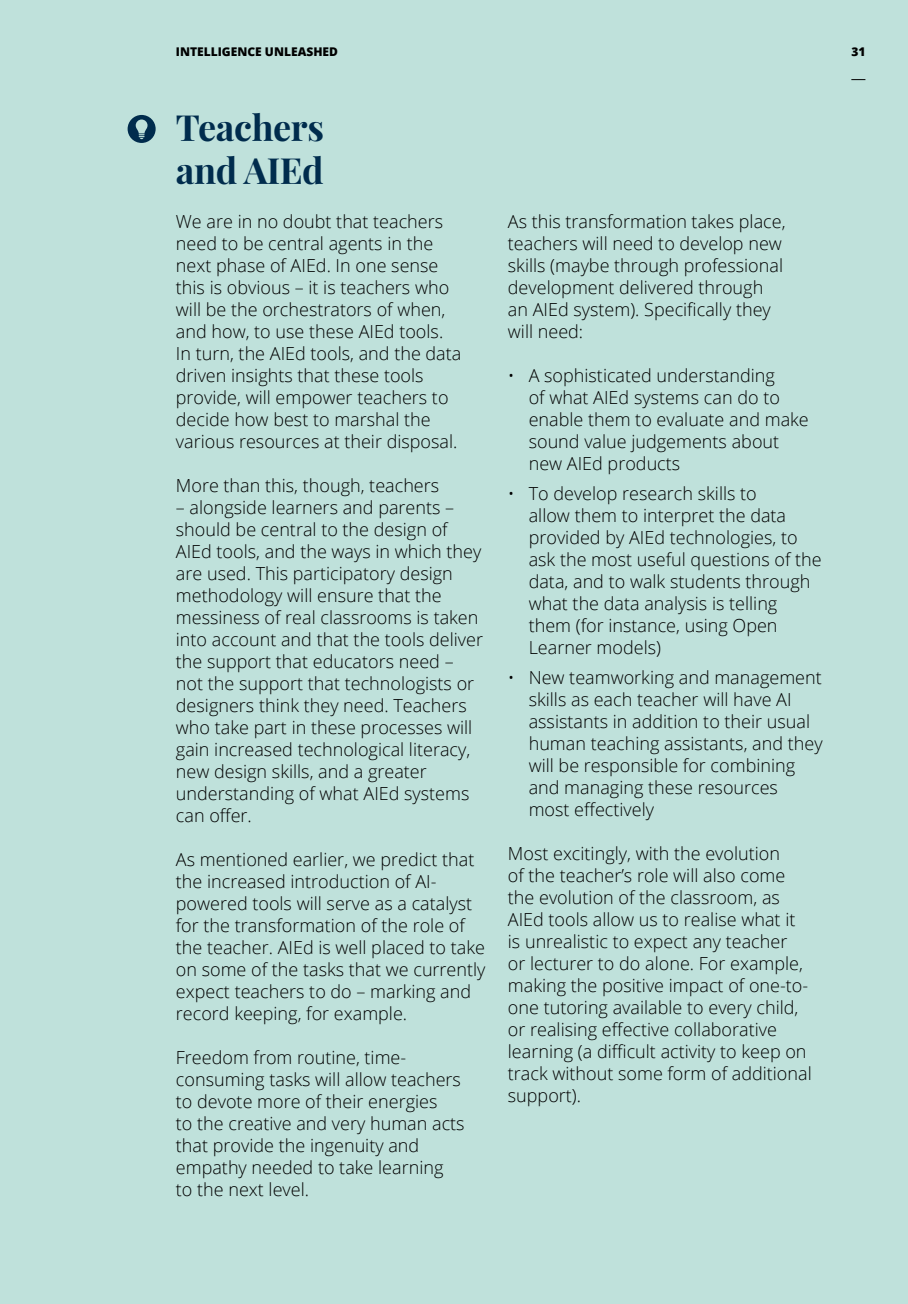
<style>
.page{position:relative;width:908px;height:1304px;background:#fff}
.page>*{position:absolute;margin:0;border:0;box-sizing:border-box;transform-origin:0 0}
.t1{font:700 36px/43.2px "Playfair Display";letter-spacing:-.01em;color:#002c4d}
.t2{font:300 18px/22px "Open Sans";color:#000}
.t3{font:800 12px "Open Sans";color:#000}
</style>
<div class="page">
<div style="left:0;top:0;width:907px;height:1304px;background:#bfe1db"></div>
<svg style="left:851px;top:79px;width:14px;height:1px"></svg>
<div style="left:128px;top:115px;width:27px;height:28px;background:#002c4d;border-radius:50%"></div>
<svg style="left:136px;top:120px;width:11px;height:19px"></svg>
<p class="t3" style="left:176px;top:42px;width:163px">INTELLIGENCE UNLEASHED</p>
<p class="t3" style="left:851px;top:42px;width:16px">31</p>
<h1 class="t1" style="left:176px;top:106px;width:149px">Teachers and AIEd</h1>
<p class="t2" style="left:176px;top:210px;width:287px">We are in no doubt that teachers need to be central agents in the next phase of AIEd. In one sense this is obvious – it is teachers who will be the orchestrators of when, and how, to use these AIEd tools.<br>In turn, the AIEd tools, and the data driven insights that these tools provide, will empower teachers to decide how best to marshal the various resources at their disposal.</p>
<p class="t2" style="left:176px;top:474px;width:265px">More than this, though, teachers</p>
<p class="t2" style="left:176px;top:496px;width:308px">– alongside learners and parents – should be central to the design of AIEd tools, and the ways in which they are used. This participatory design methodology will ensure that the messiness of real classrooms is taken into account and that the tools deliver the support that educators need – not the support that technologists or designers think they need. Teachers who take part in these processes will gain increased technological literacy, new design skills, and a greater understanding of what AIEd systems can offer.</p>
<p class="t2" style="left:176px;top:848px;width:311px">As mentioned earlier, we predict that the increased introduction of AI&shy;powered tools will serve as a catalyst for the transformation of the role of the teacher. AIEd is well placed to take on some of the tasks that we currently expect teachers to do – marking and record keeping, for example.</p>
<p class="t2" style="left:176px;top:1046px;width:290px">Freedom from routine, time&shy;consuming tasks will allow teachers to devote more of their energies<br>to the creative and very human acts that provide the ingenuity and empathy needed to take learning<br>to the next level.</p>
<p class="t2" style="left:507px;top:210px;width:279px">As this transformation takes place, teachers will need to develop new skills (maybe through professional development delivered through an AIEd system). Specifically they will need:</p>
<p class="t2" style="left:528px;top:364px;width:281px;text-indent:-21px">• A sophisticated understanding<br>of what AIEd systems can do to enable them to evaluate and make sound value judgements about new AIEd products</p>
<p class="t2" style="left:528px;top:482px;width:294px;text-indent:-21px">• To develop research skills to<br>allow them to interpret the data provided by AIEd technologies, to ask the most useful questions of the data, and to walk students through what the data analysis is telling them (for instance, using Open<br>Learner models)</p>
<p class="t2" style="left:528px;top:666px;width:295px;text-indent:-21px">• New teamworking and management skills as each teacher will have AI assistants in addition to their usual human teaching assistants, and they will be responsible for combining and managing these resources most effectively</p>
<p class="t2" style="left:507px;top:842px;width:305px">Most excitingly, with the evolution<br>of the teacher’s role will also come the evolution of the classroom, as AIEd tools allow us to realise what it is unrealistic to expect any teacher<br>or lecturer to do alone. For example, making the positive impact of one-to&shy;one tutoring available to every child, or realising effective collaborative learning (a difficult activity to keep on track without some form of additional support).</p>
</div>
